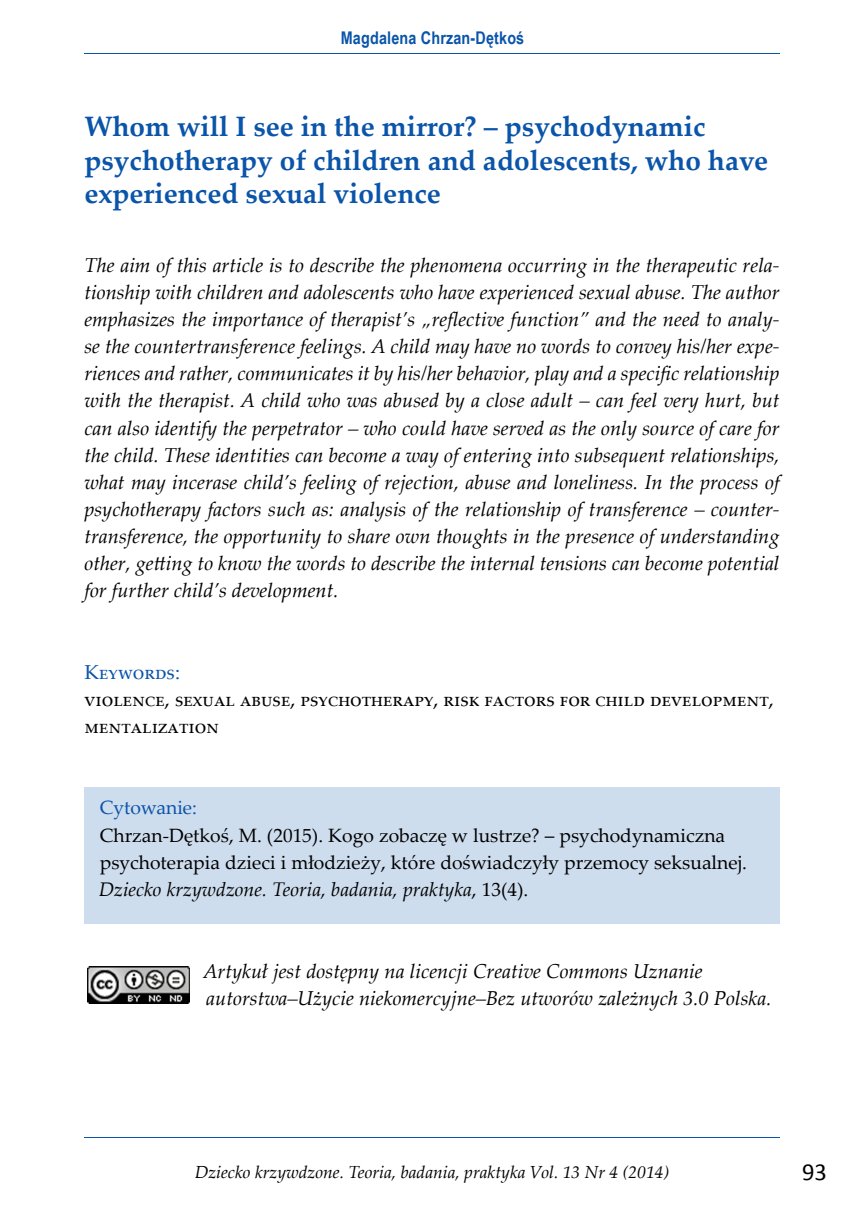
<style>
.page{position:relative;width:864px;height:1211px;background:#fff}
.page>*{position:absolute;margin:0;border:0;box-sizing:border-box;transform-origin:0 0}
.Nagłówek_A{font:700 28px/33.6px "Palatino Linotype";color:#0a54a9}
.t1{font:24.5px "Calibri";color:#000}
.wstępniak_en{font:italic 20.12px/27.1px "Palatino Linotype";color:#000;text-align:justify}
.tekst_chlebowy{font:italic 20.12px/27.1px "Palatino Linotype";color:#000}
.Słowa_kluczowe_en{font:20.12px/27.1px "Palatino Linotype";color:#000}
.cytowanie{font:italic 19.6px "Palatino Linotype";color:#000}
.cytowanie-2{font:19.25px/27.1px "Palatino Linotype";color:#000}
.t2{font:italic 17.5px "Palatino Linotype";color:#000}
.t3{font:700 17.5px "Arial Narrow";letter-spacing:.01em;color:#0a54a9}
.s1{color:#0a54a9}
.s2{font-style:normal;font-size:19.25px}
</style>
<div class="page">
<hr style="left:84px;top:1136px;width:695px;height:1px;background:#0a54a9">
<hr style="left:84px;top:53px;width:695px;height:1px;background:#0a54a9">
<div style="left:84px;top:787px;width:695px;height:136px;background:#ceddee"></div>
<img style="left:88px;top:966px;width:102px;height:37px">
<p class="t3" style="left:341px;top:24px;width:185px">Magdalena Chrzan-Dętkoś</p>
<p class="Nagłówek_A" style="left:84px;top:109px;width:685px">Whom will I see in the mirror? – psychodynamic psychotherapy of children and adolescents, who have experienced sexual violence</p>
<p class="wstępniak_en" style="left:84px;top:250px;width:696px">The aim of this article is to describe the phenomena occurring in the therapeutic rela&shy;tionship with children and adolescents who have experienced sexual abuse. The author emphasizes the importance of therapist’s „reflective function” and the need to analy&shy;se the countertransference feelings. A child may have no words to convey his/her expe&shy;riences and rather, communicates it by his/her behavior, play and a specific relationship with the therapist. A child who was abused by a close adult – can feel very hurt, but can also identify the perpetrator – who could have served as the only source of care for the child. These identities can become a way of entering into subsequent relationships, what may incerase child’s feeling of rejection, abuse and loneliness. In the process of psychotherapy factors such as: analysis of the relationship of transference – counter&shy;transference, the opportunity to share own thoughts in the presence of understanding other, getting to know the words to describe the internal tensions can become potential for further child’s development.</p>
<p class="Słowa_kluczowe_en" style="left:84px;top:657px;width:690px"><span class="s1">Keywords:<br></span>violence, sexual abuse, psychotherapy, risk factors for child development, mentalization</p>
<p class="cytowanie-2" style="left:100px;top:793px;width:648px"><span class="s1">Cytowanie:<br></span>Chrzan-Dętkoś, M. (2015). Kogo zobaczę w lustrze? – psychodynamiczna psychoterapia dzieci i młodzieży, które doświadczyły przemocy seksualnej.</p>
<p class="cytowanie" style="left:99px;top:875px;width:430px">Dziecko krzywdzone. Teoria, badania, praktyka<span class="s2">, 13(4).</span></p>
<p class="tekst_chlebowy" style="left:203px;top:956px;width:569px">Artykuł jest dostępny na licencji Creative Commons Uznanie autorstwa–Użycie niekomercyjne–Bez utworów zależnych 3.0 Polska.</p>
<p class="t2" style="left:195px;top:1159px;width:476px">Dziecko krzywdzone. Teoria, badania, praktyka Vol. 13 Nr 4 (2014)</p>
<p class="t1" style="left:801px;top:1155px;width:26px">93</p>
</div>
